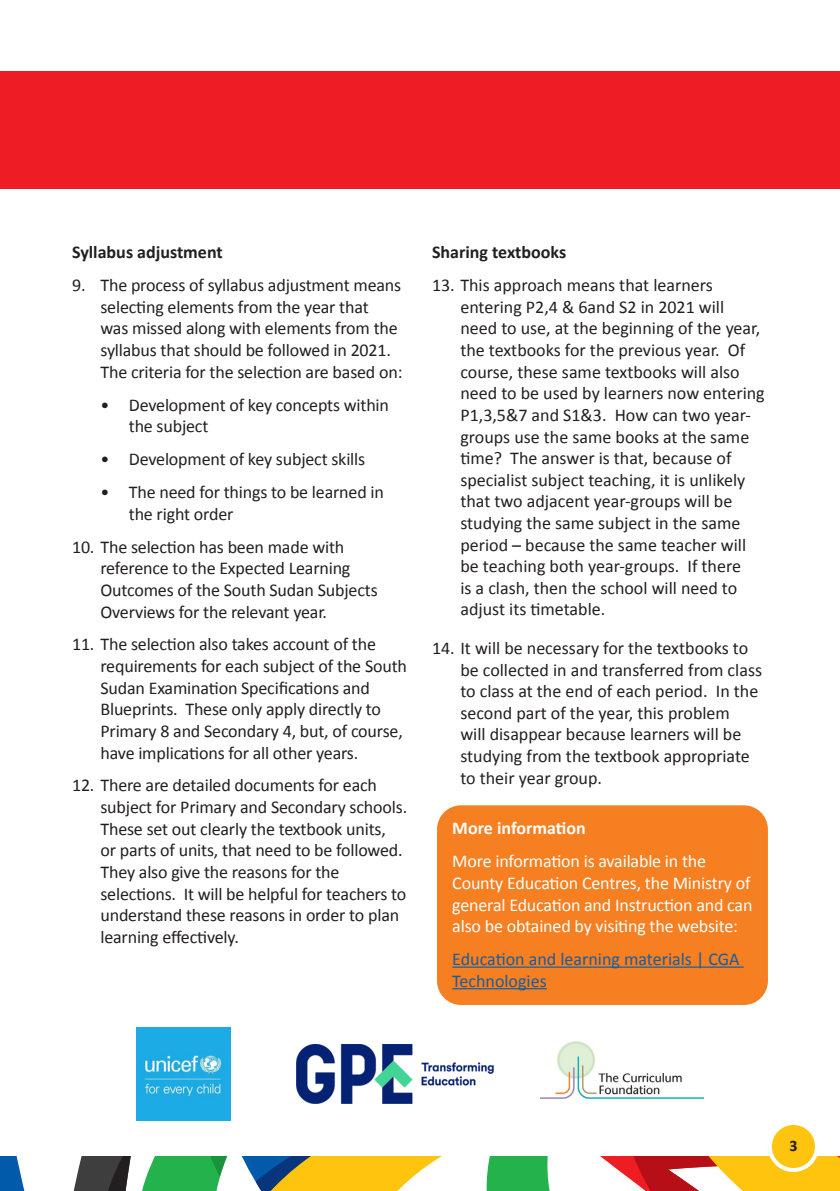
<style>
.page{position:relative;width:840px;height:1191px;background:#fff}
.page>*{position:absolute;margin:0;border:0;box-sizing:border-box;transform-origin:0 0}
.t1{font:18px/21.6px "Calibri";letter-spacing:-.01em;color:#231f20}
.t2{font:18px/21.6px "Calibri";letter-spacing:-.01em;color:#fff}
.t3{font:18px/21.6px "Calibri";color:#175d9e}
.t4{font:700 18px "Calibri";color:#231f20}
.t5{font:700 18px "Calibri";color:#fff}
.t6{font:700 16px "Calibri";color:#231f20}
</style>
<div class="page">
<svg style="left:0;top:1157px;width:839px;height:34px"></svg>
<div style="left:769px;top:1123px;width:47px;height:47px;background:#fec40e;border-radius:50%"></div>
<div style="left:767px;top:1121px;width:51px;height:51px;border:4px solid #fff;border-radius:50%"></div>
<div style="left:0;top:71px;width:839px;height:118px;background:#ee1d23"></div>
<img style="left:136px;top:1027px;width:94px;height:94px">
<img style="left:297px;top:1044px;width:196px;height:59px">
<img style="left:540px;top:1041px;width:163px;height:58px">
<div style="left:437px;top:805px;width:330px;height:200px;background:#f57f21;border-radius:24px"></div>
<hr style="left:452px;top:966px;width:291px;height:1px;background:#175d9e">
<hr style="left:452px;top:988px;width:94px;height:1px;background:#175d9e">
<p class="t4" style="left:72px;top:241px;width:152px">Syllabus adjustment</p>
<p class="t1" style="left:100px;top:274px;width:303px;text-indent:-28px">9. The process of syllabus adjustment means selecting elements from the year that<br>was missed along with elements from the syllabus that should be followed in 2021.<br>The criteria for the selection are based on:</p>
<p class="t1" style="left:129px;top:394px;width:261px;text-indent:-28px">• Development of key concepts within the subject</p>
<p class="t1" style="left:100px;top:448px;width:266px">• Development of key subject skills</p>
<p class="t1" style="left:129px;top:481px;width:256px;text-indent:-28px">• The need for things to be learned in the right order</p>
<p class="t1" style="left:100px;top:536px;width:278px;text-indent:-28px">10. The selection has been made with reference to the Expected Learning Outcomes of the South Sudan Subjects Overviews for the relevant year.</p>
<p class="t1" style="left:100px;top:634px;width:308px;text-indent:-28px">11. The selection also takes account of the requirements for each subject of the South Sudan Examination Specifications and Blueprints. These only apply directly to Primary 8 and Secondary 4, but, of course, have implications for all other years.</p>
<p class="t1" style="left:100px;top:774px;width:308px;text-indent:-28px">12. There are detailed documents for each subject for Primary and Secondary schools.<br>These set out clearly the textbook units,<br>or parts of units, that need to be followed.<br>They also give the reasons for the selections. It will be helpful for teachers to understand these reasons in order to plan learning effectively.</p>
<p class="t4" style="left:432px;top:241px;width:136px">Sharing textbooks</p>
<p class="t1" style="left:460px;top:274px;width:306px;text-indent:-28px">13. This approach means that learners entering P2,4 &amp; 6and S2 in 2021 will need to use, at the beginning of the year, the textbooks for the previous year. Of course, these same textbooks will also need to be used by learners now entering P1,3,5&amp;7 and S1&amp;3. How can two year&shy;groups use the same books at the same time? The answer is that, because of specialist subject teaching, it is unlikely that two adjacent year-groups will be studying the same subject in the same period – because the same teacher will be teaching both year-groups. If there<br>is a clash, then the school will need to adjust its timetable.</p>
<p class="t1" style="left:460px;top:637px;width:303px;text-indent:-28px">14. It will be necessary for the textbooks to be collected in and transferred from class to class at the end of each period. In the second part of the year, this problem<br>will disappear because learners will be studying from the textbook appropriate to their year group.</p>
<p class="t5" style="left:452px;top:817px;width:135px">More information</p>
<p class="t2" style="left:452px;top:850px;width:301px">More information is available in the County Education Centres, the Ministry of general Education and Instruction and can also be obtained by visiting the website:</p>
<p class="t3" style="left:452px;top:948px;width:289px">Education and learning materials | CGA<br>Technologies</p>
<p class="t6" style="left:789px;top:1135px;width:10px">3</p>
</div>
